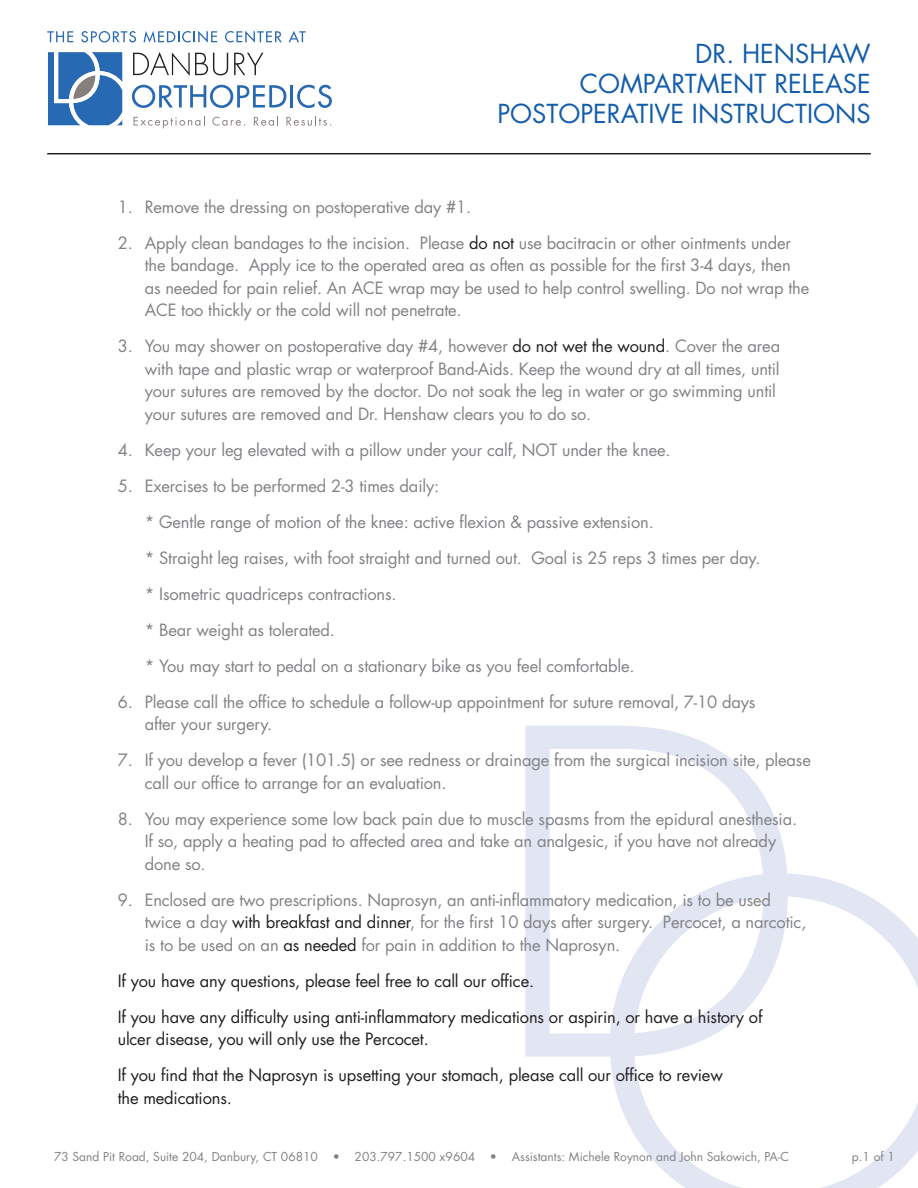
<style>
.page{position:relative;width:918px;height:1188px;background:#fff}
.page>*{position:absolute;margin:0;border:0;box-sizing:border-box;transform-origin:0 0}
.t1{font:25.5px "Futura Std";color:#135cab}
.t2{font:16.5px/22.5px "Futura Std";letter-spacing:-.01em;color:#808285}
.t3{font:16.5px/22.5px "Futura Std";letter-spacing:-.01em;color:#231f20}
.t4{font:12px "Futura Std";color:#808285}
.s1{color:#231f20}
</style>
<div class="page">
<svg style="left:525px;top:726px;width:393px;height:462px"></svg>
<svg style="left:48px;top:52px;width:74px;height:73px"></svg>
<svg style="left:132px;top:85px;width:154px;height:23px"></svg>
<hr style="left:290px;top:85px;width:3px;height:22px;background:#2869b3">
<svg style="left:297px;top:85px;width:35px;height:23px"></svg>
<svg style="left:133px;top:52px;width:95px;height:24px"></svg>
<svg style="left:234px;top:53px;width:29px;height:22px"></svg>
<svg style="left:134px;top:116px;width:71px;height:13px"></svg>
<svg style="left:212px;top:117px;width:33px;height:9px"></svg>
<svg style="left:254px;top:116px;width:24px;height:10px"></svg>
<svg style="left:286px;top:116px;width:45px;height:10px"></svg>
<svg style="left:47px;top:31px;width:26px;height:11px"></svg>
<svg style="left:81px;top:31px;width:55px;height:12px"></svg>
<svg style="left:144px;top:31px;width:73px;height:12px"></svg>
<svg style="left:225px;top:31px;width:57px;height:12px"></svg>
<svg style="left:289px;top:31px;width:17px;height:11px"></svg>
<hr style="left:47px;top:153px;width:824px;height:1px;background:#231f20">
<p class="t1" style="left:695px;top:37px;width:177px">DR. HENSHAW</p>
<p class="t1" style="left:580px;top:67px;width:292px">COMPARTMENT RELEASE</p>
<p class="t1" style="left:497px;top:97px;width:375px">POSTOPERATIVE INSTRUCTIONS</p>
<p class="t2" style="left:118px;top:196px;width:355px">1. Remove the dressing on postoperative day #1.</p>
<p class="t2" style="left:145px;top:232px;width:666px;text-indent:-27px">2. Apply clean bandages to the incision. Please <span class="s1">do not</span> use bacitracin or other ointments under the bandage. Apply ice to the operated area as often as possible for the first 3-4 days, then as needed for pain relief. An ACE wrap may be used to help control swelling. Do not wrap the ACE too thickly or the cold will not penetrate.</p>
<p class="t2" style="left:145px;top:335px;width:637px;text-indent:-27px">3. You may shower on postoperative day #4, however <span class="s1">do not wet the wound</span>. Cover the area with tape and plastic wrap or waterproof Band-Aids. Keep the wound dry at all times, until your sutures are removed by the doctor. Do not soak the leg in water or go swimming until your sutures are removed and Dr. Henshaw clears you to do so.</p>
<p class="t2" style="left:118px;top:439px;width:554px">4. Keep your leg elevated with a pillow under your calf, NOT under the knee.</p>
<p class="t2" style="left:118px;top:475px;width:323px">5. Exercises to be performed 2-3 times daily:</p>
<p class="t2" style="left:145px;top:511px;width:511px">* Gentle range of motion of the knee: active flexion &amp; passive extension.</p>
<p class="t2" style="left:145px;top:547px;width:617px">* Straight leg raises, with foot straight and turned out. Goal is 25 reps 3 times per day.</p>
<p class="t2" style="left:145px;top:583px;width:253px">* Isometric quadriceps contractions.</p>
<p class="t2" style="left:145px;top:619px;width:192px">* Bear weight as tolerated.</p>
<p class="t2" style="left:145px;top:655px;width:491px">* You may start to pedal on a stationary bike as you feel comfortable.</p>
<p class="t2" style="left:145px;top:691px;width:612px;text-indent:-27px">6. Please call the office to schedule a follow-up appointment for suture removal, 7-10 days after your surgery.</p>
<p class="t2" style="left:145px;top:749px;width:668px;text-indent:-27px">7. If you develop a fever (101.5) or see redness or drainage from the surgical incision site, please call our office to arrange for an evaluation.</p>
<p class="t2" style="left:145px;top:808px;width:654px;text-indent:-27px">8. You may experience some low back pain due to muscle spasms from the epidural anesthesia.<br>If so, apply a heating pad to affected area and take an analgesic, if you have not already done so.</p>
<p class="t2" style="left:145px;top:889px;width:663px;text-indent:-27px">9. Enclosed are two prescriptions. Naprosyn, an anti-inflammatory medication, is to be used twice a day <span class="s1">with breakfast and dinner</span>, for the first 10 days after surgery. Percocet, a narcotic, is to be used on an <span class="s1">as needed</span> for pain in addition to the Naprosyn.</p>
<p class="t3" style="left:118px;top:970px;width:418px">If you have any questions, please feel free to call our office.</p>
<p class="t3" style="left:118px;top:1006px;width:646px">If you have any difficulty using anti-inflammatory medications or aspirin, or have a history of ulcer disease, you will only use the Percocet.</p>
<p class="t3" style="left:118px;top:1064px;width:607px">If you find that the Naprosyn is upsetting your stomach, please call our office to review the medications.</p>
<p class="t4" style="left:54px;top:1149px;width:737px">73 Sand Pit Road, Suite 204, Danbury, CT 06810 • 203.797.1500 x9604 • Assistants: Michele Roynon and John Sakowich, PA-C</p>
<p class="t4" style="left:852px;top:1149px;width:44px">p.1 of 1</p>
</div>
